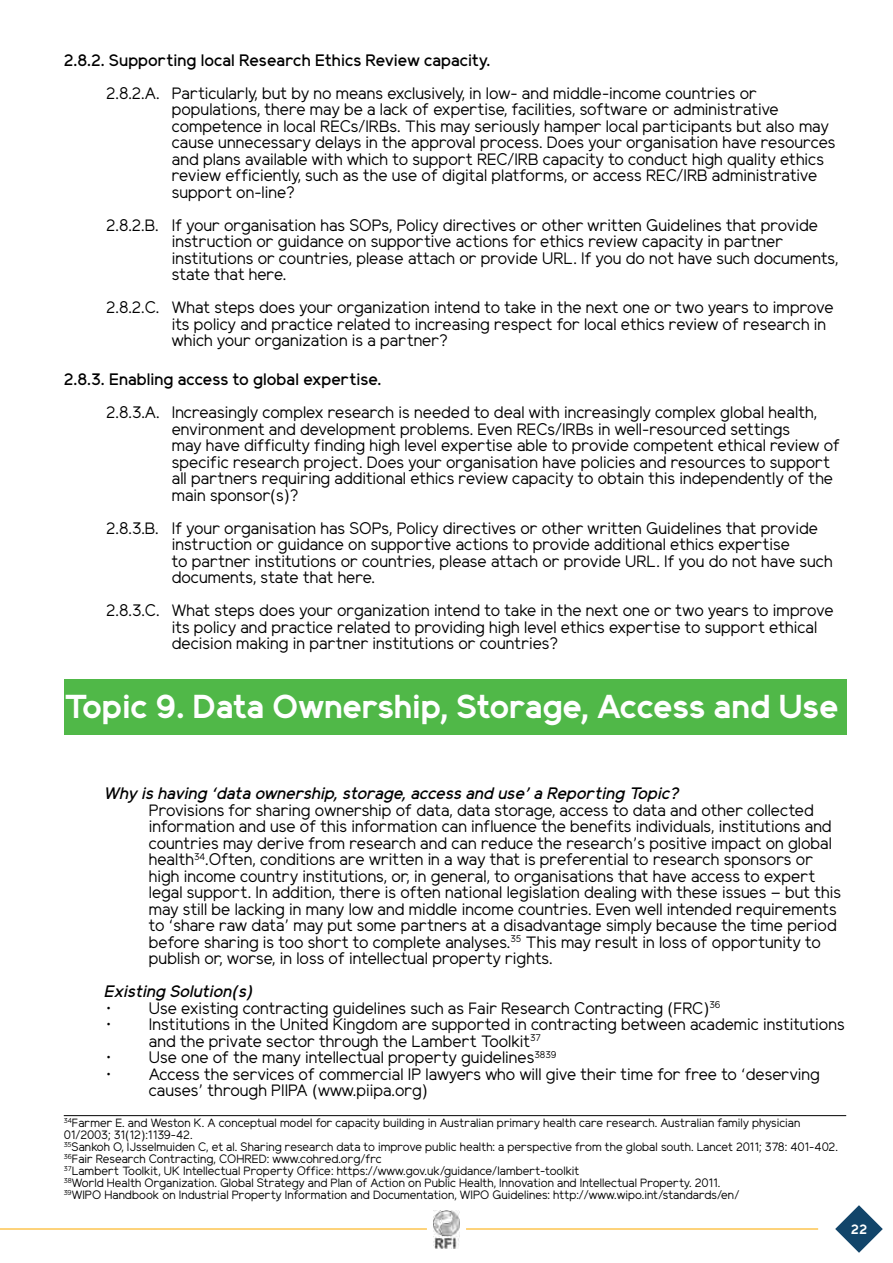
<style>
.page{position:relative;width:893px;height:1263px;background:#fff}
.page>*{position:absolute;margin:0;border:0;box-sizing:border-box;transform-origin:0 0}
.t1{font:700 33px "Elliot Sans";letter-spacing:-.01em;color:#fff}
.t2{font:16.5px/16.5px "Elliot Sans";color:#000}
.t3{font:500 16.5px "Elliot Sans";color:#000}
.t4{font:italic 500 16.5px "Elliot Sans";color:#000}
.t5{font:700 13.5px "Elliot Sans";color:#fff}
.t6{font:12px/12px "Elliot Sans";color:#000}
</style>
<div class="page">
<svg style="left:835px;top:1205px;width:48px;height:48px"></svg>
<hr style="left:466px;top:1228px;width:352px;height:1px;background:#fcb116">
<hr style="left:0;top:1228px;width:427px;height:1px;background:#fcb116">
<img style="left:434px;top:1210px;width:25px;height:38px">
<div style="left:64px;top:680px;width:782px;height:55px;background:#50b848"></div>
<hr style="left:64px;top:1115px;width:782px;height:1px;background:#000">
<p class="t3" style="left:64px;top:53px;width:428px">2.8.2. Supporting local Research Ethics Review capacity.</p>
<p class="t2" style="left:172px;top:87px;width:665px;text-indent:-65px">2.8.2.A. Particularly, but by no means exclusively, in low- and middle-income countries or populations, there may be a lack of expertise, facilities, software or administrative competence in local RECs/IRBs. This may seriously hamper local participants but also may cause unnecessary delays in the approval process. Does your organisation have resources and plans available with which to support REC/IRB capacity to conduct high quality ethics review efficiently, such as the use of digital platforms, or access REC/IRB administrative support on-line?</p>
<p class="t2" style="left:172px;top:219px;width:668px;text-indent:-65px">2.8.2.B. If your organisation has SOPs, Policy directives or other written Guidelines that provide instruction or guidance on supportive actions for ethics review capacity in partner institutions or countries, please attach or provide URL. If you do not have such documents, state that here.</p>
<p class="t2" style="left:172px;top:301px;width:663px;text-indent:-65px">2.8.2.C. What steps does your organization intend to take in the next one or two years to improve its policy and practice related to increasing respect for local ethics review of research in which your organization is a partner?</p>
<p class="t3" style="left:64px;top:372px;width:319px">2.8.3. Enabling access to global expertise.</p>
<p class="t2" style="left:172px;top:406px;width:670px;text-indent:-65px">2.8.3.A. Increasingly complex research is needed to deal with increasingly complex global health, environment and development problems. Even RECs/IRBs in well-resourced settings<br>may have difficulty finding high level expertise able to provide competent ethical review of specific research project. Does your organisation have policies and resources to support all partners requiring additional ethics review capacity to obtain this independently of the main sponsor(s)?</p>
<p class="t2" style="left:172px;top:522px;width:662px;text-indent:-65px">2.8.3.B. If your organisation has SOPs, Policy directives or other written Guidelines that provide instruction or guidance on supportive actions to provide additional ethics expertise<br>to partner institutions or countries, please attach or provide URL. If you do not have such documents, state that here.</p>
<p class="t2" style="left:172px;top:604px;width:663px;text-indent:-65px">2.8.3.C. What steps does your organization intend to take in the next one or two years to improve its policy and practice related to providing high level ethics expertise to support ethical decision making in partner institutions or countries?</p>
<h1 class="t1" style="left:64px;top:692px;width:776px">Topic 9. Data Ownership, Storage, Access and Use</h1>
<p class="t4" style="left:106px;top:786px;width:576px">Why is having ‘data ownership, storage, access and use’ a Reporting Topic?</p>
<p class="t2" style="left:149px;top:804px;width:694px">Provisions for sharing ownership of data, data storage, access to data and other collected information and use of this information can influence the benefits individuals, institutions and countries may derive from research and can reduce the research’s positive impact on global health<sup>34</sup>.Often, conditions are written in a way that is preferential to research sponsors or high income country institutions, or, in general, to organisations that have access to expert legal support. In addition, there is often national legislation dealing with these issues – but this may still be lacking in many low and middle income countries. Even well intended requirements to ‘share raw data’ may put some partners at a disadvantage simply because the time period before sharing is too short to complete analyses.<sup>35</sup> This may result in loss of opportunity to publish or, worse, in loss of intellectual property rights.</p>
<p class="t4" style="left:106px;top:984px;width:150px">Existing Solution(s)</p>
<p class="t2" style="left:106px;top:1002px;width:616px">• Use existing contracting guidelines such as Fair Research Contracting (FRC)<sup>36</sup></p>
<p class="t2" style="left:149px;top:1018px;width:697px;text-indent:-43px">• Institutions in the United Kingdom are supported in contracting between academic institutions and the private sector through the Lambert Toolkit<sup>37</sup></p>
<p class="t2" style="left:106px;top:1051px;width:451px">• Use one of the many intellectual property guidelines<sup>3839</sup></p>
<p class="t2" style="left:149px;top:1068px;width:672px;text-indent:-43px">• Access the services of commercial IP lawyers who will give their time for free to ‘deserving causes’ through PIIPA (www.piipa.org)</p>
<p class="t6" style="left:64px;top:1118px;width:776px"><sup>34</sup>Farmer E. and Weston K. A conceptual model for capacity building in Australian primary health care research. Australian family physician 01/2003; 31(12):1139-42.<br><sup>35</sup>Sankoh O, IJsselmuiden C, et al. Sharing research data to improve public health: a perspective from the global south. Lancet 2011; 378: 401-402.<br><sup>36</sup>Fair Research Contracting, COHRED: www.cohred.org/frc<br><sup>37</sup>Lambert Toolkit, UK Intellectual Property Office: https://www.gov.uk/guidance/lambert-toolkit<br><sup>38</sup>World Health Organization. Global Strategy and Plan of Action on Public Health, Innovation and Intellectual Property. 2011.<br><sup>39</sup>WIPO Handbook on Industrial Property Information and Documentation, WIPO Guidelines: http://www.wipo.int/standards/en/</p>
<p class="t5" style="left:851px;top:1223px;width:18px">22</p>
</div>
